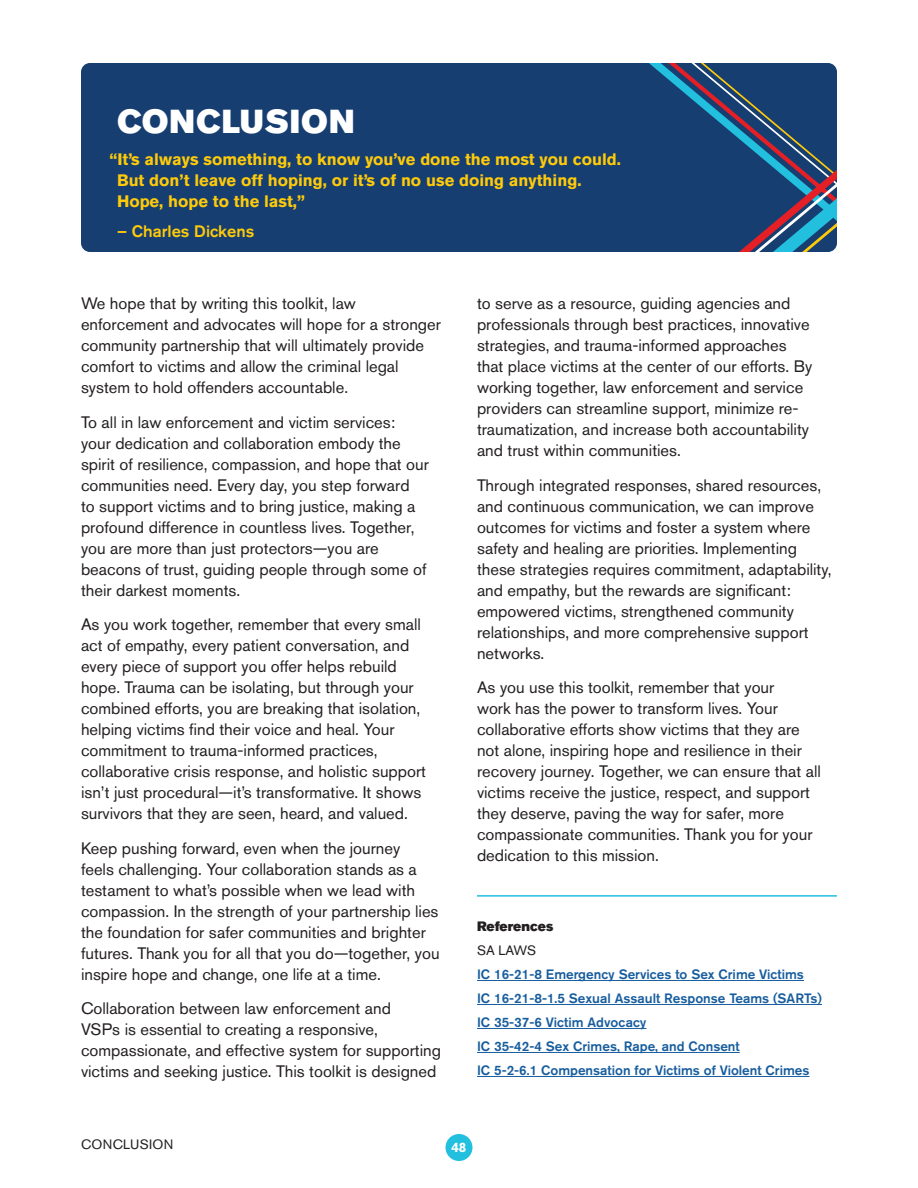
<style>
.page{position:relative;width:918px;height:1188px;background:#fff}
.page>*{position:absolute;margin:0;border:0;box-sizing:border-box;transform-origin:0 0}
.t1{font:33px "Akzidenz Grotesk BE Super";letter-spacing:.03em;color:#fff}
.t2{font:16.5px/21px "Akzidenz Grotesk BE";color:#231f20}
.t3{font:700 16.5px/21px "Akzidenz Grotesk BE";color:#feca0a}
.t4{font:500 16.5px "Akzidenz Grotesk BE";color:#feca0a}
.t5{font:500 13.5px "Akzidenz Grotesk BE";color:#175d9e}
.t6{font:13.5px "Akzidenz Grotesk BE";letter-spacing:.02em;color:#231f20}
.t7{font:13.5px "Akzidenz Grotesk BE Super";color:#231f20}
.t8{font:700 13.5px "Akzidenz Grotesk BE";color:#fff}
</style>
<div class="page">
<div style="left:446px;top:1134px;width:26px;height:27px;background:#22bfde;border-radius:50%"></div>
<div style="left:81px;top:63px;width:756px;height:189px;background:#163e70;border-radius:9px"></div>
<svg style="left:649px;top:63px;width:188px;height:189px"></svg>
<hr style="left:477px;top:895px;width:360px;height:2px;background:#22bfde">
<hr style="left:477px;top:980px;width:327px;height:1px;background:#175d9e">
<hr style="left:477px;top:1004px;width:345px;height:1px;background:#175d9e">
<hr style="left:477px;top:1028px;width:169px;height:1px;background:#175d9e">
<hr style="left:477px;top:1052px;width:263px;height:1px;background:#175d9e">
<hr style="left:477px;top:1076px;width:332px;height:1px;background:#175d9e">
<p class="t1" style="left:117px;top:102px;width:239px">CONCLUSION</p>
<p class="t3" style="left:117px;top:149px;width:506px;text-indent:-8px">“It’s always something, to know you’ve done the most you could.<br>But don’t leave off hoping, or it’s of no use doing anything.<br>Hope, hope to the last,”</p>
<p class="t4" style="left:117px;top:221px;width:139px">– Charles Dickens</p>
<p class="t2" style="left:81px;top:293px;width:361px">We hope that by writing this toolkit, law enforcement and advocates will hope for a stronger community partnership that will ultimately provide comfort to victims and allow the criminal legal system to hold offenders accountable.</p>
<p class="t2" style="left:81px;top:412px;width:349px">To all in law enforcement and victim services: your dedication and collaboration embody the spirit of resilience, compassion, and hope that our communities need. Every day, you step forward<br>to support victims and to bring justice, making a profound difference in countless lives. Together, you are more than just protectors—you are beacons of trust, guiding people through some of their darkest moments.</p>
<p class="t2" style="left:81px;top:614px;width:347px">As you work together, remember that every small act of empathy, every patient conversation, and every piece of support you offer helps rebuild hope. Trauma can be isolating, but through your combined efforts, you are breaking that isolation, helping victims find their voice and heal. Your commitment to trauma-informed practices, collaborative crisis response, and holistic support isn’t just procedural—it’s transformative. It shows survivors that they are seen, heard, and valued.</p>
<p class="t2" style="left:81px;top:838px;width:360px">Keep pushing forward, even when the journey<br>feels challenging. Your collaboration stands as a testament to what’s possible when we lead with compassion. In the strength of your partnership lies the foundation for safer communities and brighter futures. Thank you for all that you do—together, you inspire hope and change, one life at a time.</p>
<p class="t2" style="left:81px;top:998px;width:362px">Collaboration between law enforcement and<br>VSPs is essential to creating a responsive, compassionate, and effective system for supporting victims and seeking justice. This toolkit is designed</p>
<p class="t2" style="left:477px;top:293px;width:337px">to serve as a resource, guiding agencies and professionals through best practices, innovative strategies, and trauma-informed approaches that place victims at the center of our efforts. By working together, law enforcement and service providers can streamline support, minimize re&shy;traumatization, and increase both accountability and trust within communities.</p>
<p class="t2" style="left:477px;top:475px;width:356px">Through integrated responses, shared resources, and continuous communication, we can improve outcomes for victims and foster a system where safety and healing are priorities. Implementing these strategies requires commitment, adaptability, and empathy, but the rewards are significant: empowered victims, strengthened community relationships, and more comprehensive support networks.</p>
<p class="t2" style="left:477px;top:677px;width:345px">As you use this toolkit, remember that your<br>work has the power to transform lives. Your collaborative efforts show victims that they are not alone, inspiring hope and resilience in their recovery journey. Together, we can ensure that all victims receive the justice, respect, and support they deserve, paving the way for safer, more compassionate communities. Thank you for your dedication to this mission.</p>
<p class="t7" style="left:477px;top:919px;width:78px">References</p>
<p class="t6" style="left:477px;top:942px;width:61px">SA LAWS</p>
<p class="t5" style="left:477px;top:966px;width:329px">IC 16-21-8 Emergency Services to Sex Crime Victims</p>
<p class="t5" style="left:477px;top:990px;width:347px">IC 16-21-8-1.5 Sexual Assault Response Teams (SARTs)</p>
<p class="t5" style="left:477px;top:1014px;width:171px">IC 35-37-6 Victim Advocacy</p>
<p class="t5" style="left:477px;top:1038px;width:264px">IC 35-42-4 Sex Crimes, Rape, and Consent</p>
<p class="t5" style="left:477px;top:1062px;width:334px">IC 5-2-6.1 Compensation for Victims of Violent Crimes</p>
<p class="t6" style="left:81px;top:1136px;width:94px">CONCLUSION</p>
<p class="t8" style="left:451px;top:1139px;width:17px">48</p>
</div>
